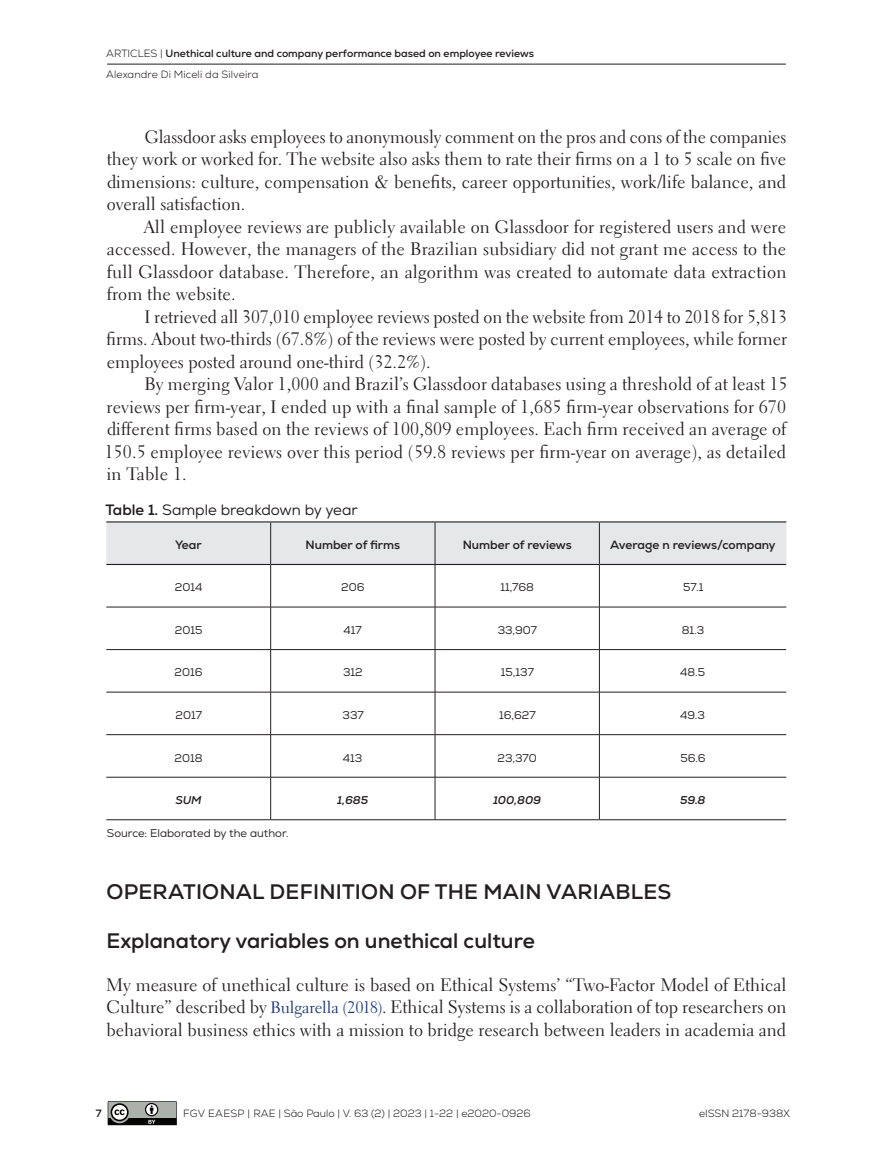
<style>
.page{position:relative;width:893px;height:1170px;background:#fff}
.page>*{position:absolute;margin:0;border:0;box-sizing:border-box;transform-origin:0 0}
._03_1_Titulo_1{font:700 21px "Nexa";letter-spacing:.01em;color:#231f20}
._03_2_Subtitulo_1{font:700 21px "Nexa";color:#231f20}
._04_2_Corpo_Texto_Me{font:18px/22.5px "Electra LT Std";color:#231f20;text-align:justify}
._04_1_Corpo_Texto_In{font:18px/22.5px "Electra LT Std";color:#231f20;text-align:justify}
._05_1_Tabela_Quadro{font:15px "Nexa";color:#231f20}
._05_2_Tabela_Header{font:700 12px "Nexa";color:#231f20}
._05_3_Tabela_Celula{font:11.25px "Nexa";color:#231f20}
._05_4_Tabela_Legenda{font:11.25px "Nexa";color:#231f20}
._05_3_Tabela_Celula-2{font:italic 700 11.25px "Nexa";color:#231f20}
.t1{font:700 10.5px/21.1px "Nexa";color:#231f20}
.t2{font:300 10.5px "Nexa";color:#231f20}
.s1{font-weight:300}
.s2{font-weight:700}
.s3{font-size:16.5px;color:#153375}
</style>
<div class="page">
<hr style="left:107px;top:64px;width:679px;height:1px;background:#231f20">
<svg style="left:108px;top:1101px;width:69px;height:25px;background:#797d79"></svg>
<div style="left:106px;top:522px;width:680px;height:42px;background:#e6e7e9"></div>
<hr style="left:270px;top:522px;width:1px;height:42px;background:#231f20">
<hr style="left:435px;top:522px;width:1px;height:42px;background:#231f20">
<hr style="left:599px;top:522px;width:1px;height:42px;background:#231f20">
<hr style="left:270px;top:565px;width:1px;height:41px;background:#231f20">
<hr style="left:435px;top:565px;width:1px;height:41px;background:#231f20">
<hr style="left:599px;top:565px;width:1px;height:41px;background:#231f20">
<hr style="left:106px;top:606px;width:165px;height:1px;background:#231f20">
<hr style="left:271px;top:606px;width:164px;height:1px;background:#231f20">
<hr style="left:270px;top:607px;width:1px;height:42px;background:#231f20">
<hr style="left:435px;top:606px;width:164px;height:1px;background:#231f20">
<hr style="left:435px;top:607px;width:1px;height:42px;background:#231f20">
<hr style="left:599px;top:606px;width:187px;height:1px;background:#231f20">
<hr style="left:599px;top:607px;width:1px;height:42px;background:#231f20">
<hr style="left:106px;top:649px;width:165px;height:1px;background:#231f20">
<hr style="left:271px;top:649px;width:164px;height:1px;background:#231f20">
<hr style="left:270px;top:649px;width:1px;height:43px;background:#231f20">
<hr style="left:435px;top:649px;width:164px;height:1px;background:#231f20">
<hr style="left:435px;top:649px;width:1px;height:43px;background:#231f20">
<hr style="left:599px;top:649px;width:187px;height:1px;background:#231f20">
<hr style="left:599px;top:649px;width:1px;height:43px;background:#231f20">
<hr style="left:106px;top:691px;width:165px;height:1px;background:#231f20">
<hr style="left:271px;top:691px;width:164px;height:1px;background:#231f20">
<hr style="left:270px;top:692px;width:1px;height:42px;background:#231f20">
<hr style="left:435px;top:691px;width:164px;height:1px;background:#231f20">
<hr style="left:435px;top:692px;width:1px;height:42px;background:#231f20">
<hr style="left:599px;top:691px;width:187px;height:1px;background:#231f20">
<hr style="left:599px;top:692px;width:1px;height:42px;background:#231f20">
<hr style="left:106px;top:734px;width:165px;height:1px;background:#231f20">
<hr style="left:271px;top:734px;width:164px;height:1px;background:#231f20">
<hr style="left:270px;top:734px;width:1px;height:43px;background:#231f20">
<hr style="left:435px;top:734px;width:164px;height:1px;background:#231f20">
<hr style="left:435px;top:734px;width:1px;height:43px;background:#231f20">
<hr style="left:599px;top:734px;width:187px;height:1px;background:#231f20">
<hr style="left:599px;top:734px;width:1px;height:43px;background:#231f20">
<hr style="left:106px;top:776px;width:165px;height:1px;background:#231f20">
<hr style="left:271px;top:776px;width:164px;height:1px;background:#231f20">
<hr style="left:270px;top:777px;width:1px;height:42px;background:#231f20">
<hr style="left:435px;top:776px;width:164px;height:1px;background:#231f20">
<hr style="left:435px;top:777px;width:1px;height:42px;background:#231f20">
<hr style="left:599px;top:776px;width:187px;height:1px;background:#231f20">
<hr style="left:599px;top:777px;width:1px;height:42px;background:#231f20">
<hr style="left:106px;top:819px;width:165px;height:1px;background:#231f20">
<hr style="left:271px;top:819px;width:164px;height:1px;background:#231f20">
<hr style="left:435px;top:819px;width:164px;height:1px;background:#231f20">
<hr style="left:599px;top:819px;width:187px;height:1px;background:#231f20">
<hr style="left:106px;top:521px;width:165px;height:1px;background:#231f20">
<hr style="left:271px;top:521px;width:164px;height:1px;background:#231f20">
<hr style="left:435px;top:521px;width:164px;height:1px;background:#231f20">
<hr style="left:599px;top:521px;width:187px;height:1px;background:#231f20">
<hr style="left:106px;top:564px;width:165px;height:1px;background:#231f20">
<hr style="left:271px;top:564px;width:164px;height:1px;background:#231f20">
<hr style="left:435px;top:564px;width:164px;height:1px;background:#231f20">
<hr style="left:599px;top:564px;width:187px;height:1px;background:#231f20">
<p class="t1" style="left:106px;top:43px;width:429px"><span class="s1">ARTICLES |</span> Unethical culture and company performance based on employee reviews<br><span class="s1">Alexandre Di Miceli da Silveira</span></p>
<p class="_04_2_Corpo_Texto_Me" style="left:107px;top:125px;width:681px;text-indent:38px">Glassdoor asks employees to anonymously comment on the pros and cons of the companies they work or worked for. The website also asks them to rate their firms on a 1 to 5 scale on five dimensions: culture, compensation &amp; benefits, career opportunities, work/life balance, and overall satisfaction.</p>
<p class="_04_2_Corpo_Texto_Me" style="left:107px;top:215px;width:681px;text-indent:37px">All employee reviews are publicly available on Glassdoor for registered users and were accessed. However, the managers of the Brazilian subsidiary did not grant me access to the full Glassdoor database. Therefore, an algorithm was created to automate data extraction from the website.</p>
<p class="_04_2_Corpo_Texto_Me" style="left:106px;top:305px;width:683px;text-indent:38px">I retrieved all 307,010 employee reviews posted on the website from 2014 to 2018 for 5,813 firms. About two-thirds (67.8%) of the reviews were posted by current employees, while former employees posted around one-third (32.2%).</p>
<p class="_04_2_Corpo_Texto_Me" style="left:104px;top:373px;width:685px;text-indent:40px">By merging Valor 1,000 and Brazil’s Glassdoor databases using a threshold of at least 15 reviews per firm-year, I ended up with a final sample of 1,685 firm-year observations for 670 different firms based on the reviews of 100,809 employees. Each firm received an average of 150.5 employee reviews over this period (59.8 reviews per firm-year on average), as detailed in Table 1.</p>
<p class="_05_1_Tabela_Quadro" style="left:105px;top:501px;width:254px"><span class="s2">Table 1.</span> Sample breakdown by year</p>
<p class="_05_2_Tabela_Header" style="left:175px;top:537px;width:28px">Year</p>
<p class="_05_2_Tabela_Header" style="left:306px;top:537px;width:96px">Number of firms</p>
<p class="_05_2_Tabela_Header" style="left:463px;top:537px;width:110px">Number of reviews</p>
<p class="_05_2_Tabela_Header" style="left:610px;top:537px;width:167px">Average n reviews/company</p>
<p class="_05_3_Tabela_Celula" style="left:175px;top:580px;width:29px">2014</p>
<p class="_05_3_Tabela_Celula" style="left:341px;top:580px;width:25px">206</p>
<p class="_05_3_Tabela_Celula" style="left:500px;top:580px;width:35px">11,768</p>
<p class="_05_3_Tabela_Celula" style="left:683px;top:580px;width:22px">57.1</p>
<p class="_05_3_Tabela_Celula" style="left:175px;top:623px;width:29px">2015</p>
<p class="_05_3_Tabela_Celula" style="left:344px;top:623px;width:20px">417</p>
<p class="_05_3_Tabela_Celula" style="left:498px;top:623px;width:41px">33,907</p>
<p class="_05_3_Tabela_Celula" style="left:682px;top:623px;width:24px">81.3</p>
<p class="_05_3_Tabela_Celula" style="left:175px;top:665px;width:30px">2016</p>
<p class="_05_3_Tabela_Celula" style="left:343px;top:665px;width:21px">312</p>
<p class="_05_3_Tabela_Celula" style="left:501px;top:665px;width:35px">15,137</p>
<p class="_05_3_Tabela_Celula" style="left:680px;top:665px;width:26px">48.5</p>
<p class="_05_3_Tabela_Celula" style="left:176px;top:708px;width:28px">2017</p>
<p class="_05_3_Tabela_Celula" style="left:342px;top:708px;width:23px">337</p>
<p class="_05_3_Tabela_Celula" style="left:499px;top:708px;width:38px">16,627</p>
<p class="_05_3_Tabela_Celula" style="left:680px;top:708px;width:26px">49.3</p>
<p class="_05_3_Tabela_Celula" style="left:175px;top:750px;width:30px">2018</p>
<p class="_05_3_Tabela_Celula" style="left:343px;top:750px;width:21px">413</p>
<p class="_05_3_Tabela_Celula" style="left:498px;top:750px;width:41px">23,370</p>
<p class="_05_3_Tabela_Celula" style="left:680px;top:750px;width:27px">56.6</p>
<p class="_05_3_Tabela_Celula-2" style="left:175px;top:793px;width:28px">SUM</p>
<p class="_05_3_Tabela_Celula-2" style="left:337px;top:793px;width:32px">1,685</p>
<p class="_05_3_Tabela_Celula-2" style="left:493px;top:793px;width:49px">100,809</p>
<p class="_05_3_Tabela_Celula-2" style="left:680px;top:793px;width:27px">59.8</p>
<p class="_05_4_Tabela_Legenda" style="left:107px;top:826px;width:183px">Source: Elaborated by the author.</p>
<p class="_03_1_Titulo_1" style="left:107px;top:877px;width:566px">OPERATIONAL DEFINITION OF THE MAIN VARIABLES</p>
<p class="_03_2_Subtitulo_1" style="left:106px;top:927px;width:430px">Explanatory variables on unethical culture</p>
<p class="_04_1_Corpo_Texto_In" style="left:106px;top:973px;width:682px">My measure of unethical culture is based on Ethical Systems’ “Two-Factor Model of Ethical Culture” described by <span class="s3">Bulgarella (2018)</span>. Ethical Systems is a collaboration of top researchers on behavioral business ethics with a mission to bridge research between leaders in academia and</p>
<p class="t1" style="left:96px;top:1102px;width:7px">7</p>
<p class="t2" style="left:183px;top:1106px;width:349px">FGV EAESP | RAE | São Paulo | V. 63 (2) | 2023 | 1-22 | e2020-0926</p>
<p class="t2" style="left:699px;top:1106px;width:92px">eISSN 2178-938X</p>
</div>
